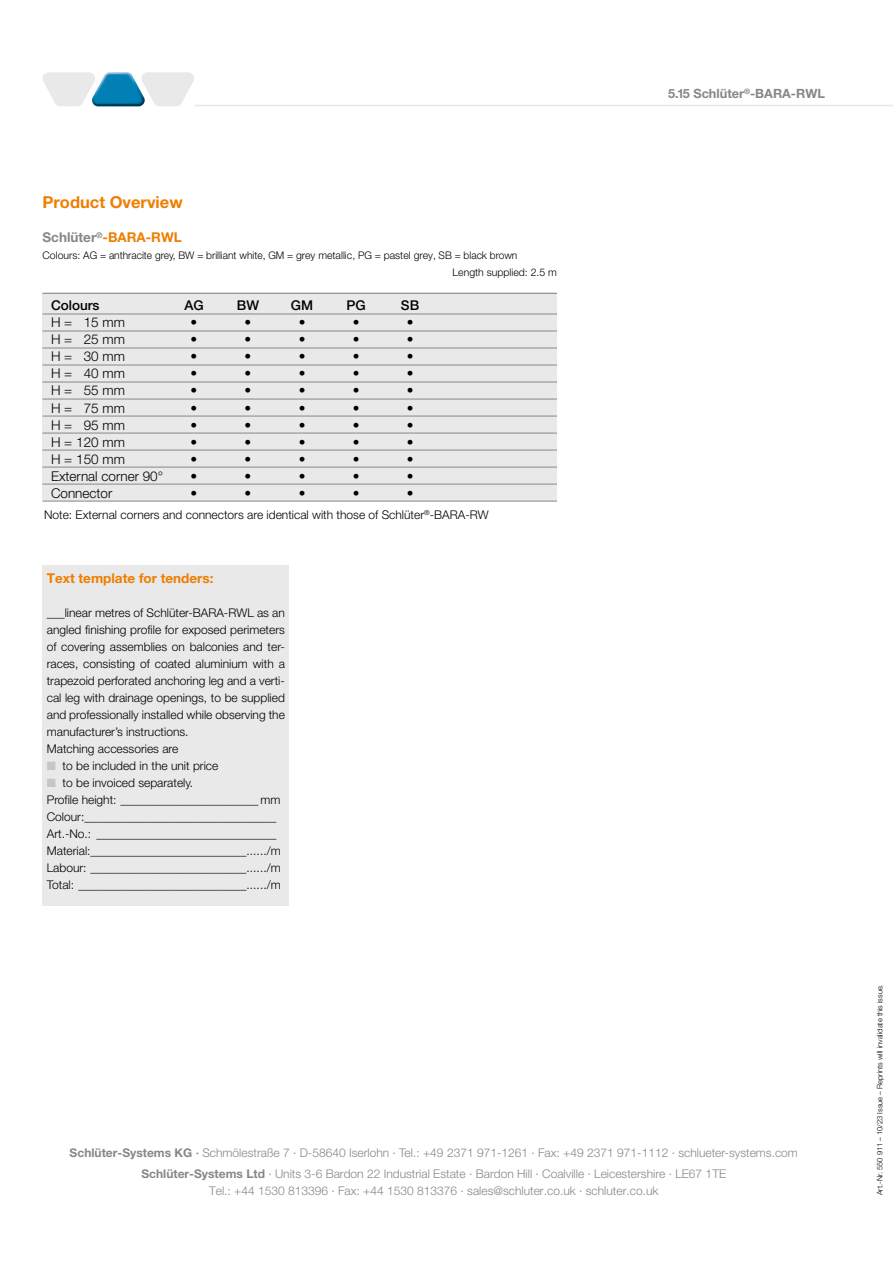
<style>
.page{position:relative;width:893px;height:1263px;background:#fff}
.page>*{position:absolute;margin:0;border:0;box-sizing:border-box;transform-origin:0 0}
.t1{font:700 16.5px "Helvetica Neue LT Pro";color:#ef7d00}
.t2{font:300 13.5px "Helvetica Neue LT Pro";color:#000}
.t3{font:700 13.5px "Helvetica Neue LT Pro";color:#ef7d00}
.t4{font:500 13.5px "Helvetica Neue LT Pro";color:#000}
.t5{font:700 12.75px "Helvetica Neue LT Pro";color:#878787}
.t6{font:300 12px/17px "Helvetica Neue LT Pro";color:#000}
.t7{font:300 12px/21.3px "Helvetica Neue LT Pro";color:#878787;text-align:center}
.t8{font:300 10.5px/17px "Helvetica Neue LT Pro";color:#000}
.t9{font:300 7.5px "Helvetica Neue LT Pro";color:#000}
.s1{color:#878787}
.s2{color:#c6c6c6}
.s3{font-weight:700}
.s4{font-weight:500}
</style>
<div class="page">
<hr style="left:194px;top:105px;width:699px;height:1px;background:#e9e9e9">
<svg style="left:43px;top:72px;width:151px;height:34px"></svg>
<div style="left:43px;top:566px;width:246px;height:340px;background:#e9e9e9"></div>
<div style="left:43px;top:293px;width:514px;height:208px;background:#e9e9e9"></div>
<hr style="left:43px;top:293px;width:514px;height:1px;background:#878787">
<hr style="left:43px;top:314px;width:514px;height:1px;background:#878787">
<hr style="left:43px;top:331px;width:514px;height:1px;background:#878787">
<hr style="left:43px;top:348px;width:514px;height:1px;background:#878787">
<hr style="left:43px;top:365px;width:514px;height:1px;background:#878787">
<hr style="left:43px;top:382px;width:514px;height:1px;background:#878787">
<hr style="left:43px;top:399px;width:514px;height:1px;background:#878787">
<hr style="left:43px;top:416px;width:514px;height:1px;background:#878787">
<hr style="left:43px;top:433px;width:514px;height:1px;background:#878787">
<hr style="left:43px;top:450px;width:514px;height:1px;background:#878787">
<hr style="left:43px;top:467px;width:514px;height:1px;background:#878787">
<hr style="left:43px;top:484px;width:514px;height:1px;background:#878787">
<hr style="left:43px;top:501px;width:514px;height:1px;background:#878787">
<h1 class="t1" style="left:43px;top:192px;width:142px">Product Overview</h1>
<p class="t3" style="left:43px;top:229px;width:141px"><span class="s1">Schlüter</span><sup>®</sup>-BARA-RWL</p>
<p class="t8" style="left:453px;top:247px;width:106px;text-indent:-410px">Colours: AG = anthracite grey, BW = brilliant white, GM = grey metallic, PG = pastel grey, SB = black brown<br>Length supplied: 2.5 m</p>
<p class="t4" style="left:51px;top:298px;width:50px">Colours</p>
<p class="t4" style="left:184px;top:298px;width:21px">AG</p>
<p class="t4" style="left:237px;top:298px;width:24px">BW</p>
<p class="t4" style="left:291px;top:298px;width:24px">GM</p>
<p class="t4" style="left:346px;top:298px;width:21px">PG</p>
<p class="t4" style="left:401px;top:298px;width:20px">SB</p>
<p class="t2" style="left:51px;top:314px;width:75px">H = 15 mm</p>
<p class="t2" style="left:191px;top:314px;width:8px">•</p>
<p class="t2" style="left:245px;top:314px;width:8px">•</p>
<p class="t2" style="left:299px;top:314px;width:8px">•</p>
<p class="t2" style="left:353px;top:314px;width:8px">•</p>
<p class="t2" style="left:407px;top:314px;width:8px">•</p>
<p class="t2" style="left:51px;top:331px;width:75px">H = 25 mm</p>
<p class="t2" style="left:191px;top:331px;width:8px">•</p>
<p class="t2" style="left:245px;top:331px;width:8px">•</p>
<p class="t2" style="left:299px;top:331px;width:8px">•</p>
<p class="t2" style="left:353px;top:331px;width:8px">•</p>
<p class="t2" style="left:407px;top:331px;width:8px">•</p>
<p class="t2" style="left:51px;top:348px;width:75px">H = 30 mm</p>
<p class="t2" style="left:191px;top:348px;width:8px">•</p>
<p class="t2" style="left:245px;top:348px;width:8px">•</p>
<p class="t2" style="left:299px;top:348px;width:8px">•</p>
<p class="t2" style="left:353px;top:348px;width:8px">•</p>
<p class="t2" style="left:407px;top:348px;width:8px">•</p>
<p class="t2" style="left:51px;top:365px;width:75px">H = 40 mm</p>
<p class="t2" style="left:191px;top:365px;width:8px">•</p>
<p class="t2" style="left:245px;top:365px;width:8px">•</p>
<p class="t2" style="left:299px;top:365px;width:8px">•</p>
<p class="t2" style="left:353px;top:365px;width:8px">•</p>
<p class="t2" style="left:407px;top:365px;width:8px">•</p>
<p class="t2" style="left:51px;top:382px;width:75px">H = 55 mm</p>
<p class="t2" style="left:191px;top:382px;width:8px">•</p>
<p class="t2" style="left:245px;top:382px;width:8px">•</p>
<p class="t2" style="left:299px;top:382px;width:8px">•</p>
<p class="t2" style="left:353px;top:382px;width:8px">•</p>
<p class="t2" style="left:407px;top:382px;width:8px">•</p>
<p class="t2" style="left:51px;top:399px;width:75px">H = 75 mm</p>
<p class="t2" style="left:191px;top:399px;width:8px">•</p>
<p class="t2" style="left:245px;top:399px;width:8px">•</p>
<p class="t2" style="left:299px;top:399px;width:8px">•</p>
<p class="t2" style="left:353px;top:399px;width:8px">•</p>
<p class="t2" style="left:407px;top:399px;width:8px">•</p>
<p class="t2" style="left:51px;top:416px;width:75px">H = 95 mm</p>
<p class="t2" style="left:191px;top:416px;width:8px">•</p>
<p class="t2" style="left:245px;top:416px;width:8px">•</p>
<p class="t2" style="left:299px;top:416px;width:8px">•</p>
<p class="t2" style="left:353px;top:416px;width:8px">•</p>
<p class="t2" style="left:407px;top:416px;width:8px">•</p>
<p class="t2" style="left:51px;top:433px;width:75px">H = 120 mm</p>
<p class="t2" style="left:191px;top:433px;width:8px">•</p>
<p class="t2" style="left:245px;top:433px;width:8px">•</p>
<p class="t2" style="left:299px;top:433px;width:8px">•</p>
<p class="t2" style="left:353px;top:433px;width:8px">•</p>
<p class="t2" style="left:407px;top:433px;width:8px">•</p>
<p class="t2" style="left:51px;top:450px;width:75px">H = 150 mm</p>
<p class="t2" style="left:191px;top:450px;width:8px">•</p>
<p class="t2" style="left:245px;top:450px;width:8px">•</p>
<p class="t2" style="left:299px;top:450px;width:8px">•</p>
<p class="t2" style="left:353px;top:450px;width:8px">•</p>
<p class="t2" style="left:407px;top:450px;width:8px">•</p>
<p class="t2" style="left:51px;top:467px;width:114px">External corner 90°</p>
<p class="t2" style="left:191px;top:467px;width:8px">•</p>
<p class="t2" style="left:245px;top:467px;width:8px">•</p>
<p class="t2" style="left:299px;top:467px;width:8px">•</p>
<p class="t2" style="left:353px;top:467px;width:8px">•</p>
<p class="t2" style="left:407px;top:467px;width:8px">•</p>
<p class="t2" style="left:51px;top:484px;width:63px">Connector</p>
<p class="t2" style="left:191px;top:484px;width:8px">•</p>
<p class="t2" style="left:245px;top:484px;width:8px">•</p>
<p class="t2" style="left:299px;top:484px;width:8px">•</p>
<p class="t2" style="left:353px;top:484px;width:8px">•</p>
<p class="t2" style="left:407px;top:484px;width:8px">•</p>
<p class="t6" style="left:44px;top:506px;width:446px">Note: External corners and connectors are identical with those of Schlüter<sup>®</sup>-BARA-RW</p>
<p class="t3" style="left:47px;top:569px;width:168px">Text template for tenders:</p>
<p class="t6" style="left:47px;top:604px;width:240px">___linear metres of Schlüter-BARA-RWL as an angled finishing profile for exposed perimeters of covering assemblies on balconies and ter&shy;races, consisting of coated aluminium with a trapezoid perforated anchoring leg and a verti&shy;cal leg with drainage openings, to be supplied and professionally installed while observing the manufacturer’s instructions.<br>Matching accessories are</p>
<p class="t6" style="left:47px;top:757px;width:173px"><span class="s2">■</span> to be included in the unit price</p>
<p class="t6" style="left:47px;top:774px;width:235px"><span class="s2">■</span> to be invoiced separately.<br>Profile height: _______________________ mm Colour:________________________________ Art.-No.: ______________________________ Material:__________________________....../m Labour: __________________________....../m Total: ____________________________....../m</p>
<p class="t5" style="left:668px;top:86px;width:158px">5.15 Schlüter<sup>®</sup>-BARA-RWL</p>
<p class="t7" style="left:70px;top:1141px;width:730px"><span class="s3">Schlüter-Systems KG</span> <span class="s4">·</span> Schmölestraße 7 · D-58640 Iserlohn · Tel.: +49 2371 971-1261 · Fax: +49 2371 971-1112 · schlueter-systems.com<br><span class="s3">Schlüter-Systems Ltd</span> · Units 3-6 Bardon 22 Industrial Estate · Bardon Hill · Coalville · Leicestershire · LE67 1TE</p>
<p class="t7" style="left:209px;top:1180px;width:451px">Tel.: +44 1530 813396 · Fax: +44 1530 813376 · sales@schluter.co.uk · schluter.co.uk</p>
<p class="t9" style="left:875px;top:1195px;width:212px;rotate:-90deg">Art.-Nr. 550 911 – 10/23 Issue – Reprints will invalidate this issue.</p>
</div>
